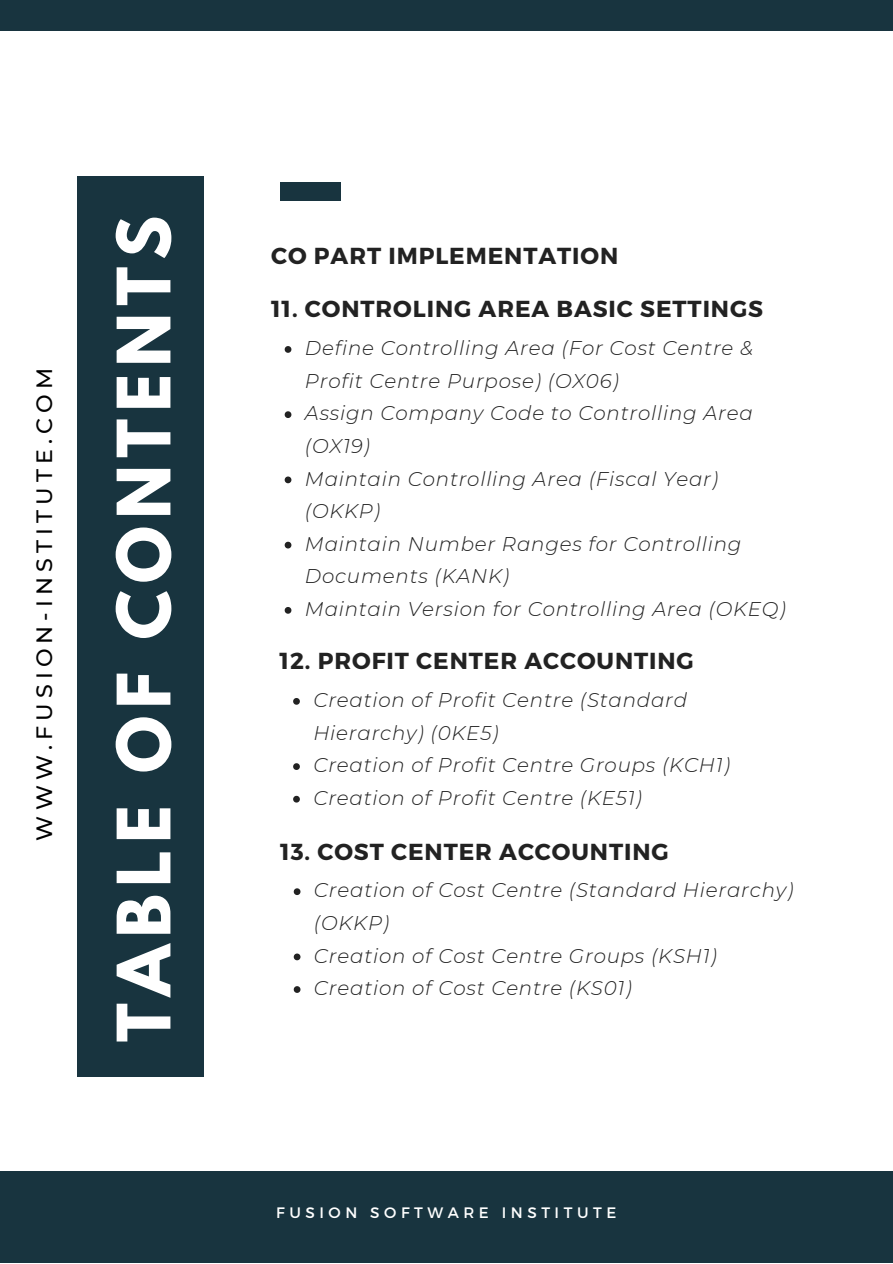
<style>
.page{position:relative;width:893px;height:1264px;background:#fff}
.page>*{position:absolute;margin:0;border:0;box-sizing:border-box;transform-origin:0 0}
.t1{font:700 65.25px "League Spartan";letter-spacing:.11em;color:#fff}
.t2{font:700 23.1px "Montserrat";letter-spacing:.04em;color:#222}
.t3{font:500 22.2px "Montserrat";letter-spacing:.23em;color:#000}
.t4{font:italic 300 19.8px/32.5px "Montserrat";letter-spacing:.04em;color:#222}
.t5{font:15.15px "Montserrat";letter-spacing:.3em;color:#fff}
</style>
<div class="page">
<div style="left:78px;top:176px;width:126px;height:900px;background:#18343f"></div>
<div style="left:0;top:1171px;width:892px;height:91px;background:#18343f"></div>
<div style="left:0;top:0;width:892px;height:30px;background:#18343f"></div>
<div style="left:279px;top:182px;width:61px;height:18px;background:#18343f"></div>
<svg style="left:285px;top:346px;width:6px;height:7px"></svg>
<svg style="left:285px;top:411px;width:6px;height:7px"></svg>
<svg style="left:285px;top:476px;width:6px;height:7px"></svg>
<svg style="left:285px;top:541px;width:6px;height:7px"></svg>
<svg style="left:285px;top:607px;width:6px;height:6px"></svg>
<svg style="left:293px;top:698px;width:7px;height:6px"></svg>
<svg style="left:293px;top:763px;width:7px;height:7px"></svg>
<svg style="left:293px;top:795px;width:7px;height:7px"></svg>
<svg style="left:294px;top:888px;width:6px;height:7px"></svg>
<svg style="left:294px;top:953px;width:6px;height:7px"></svg>
<svg style="left:294px;top:986px;width:6px;height:6px"></svg>
<p class="t3" style="left:31px;top:840px;width:474px;rotate:-90deg">WWW.FUSION-INSTITUTE.COM</p>
<p class="t1" style="left:112px;top:1042px;width:827px;rotate:-90deg">TABLE OF CONTENTS</p>
<p class="t2" style="left:271px;top:240px;width:348px">CO PART IMPLEMENTATION</p>
<p class="t2" style="left:271px;top:294px;width:493px">11. CONTROLING AREA BASIC SETTINGS</p>
<p class="t4" style="left:305px;top:332px;width:449px">Define Controlling Area (For Cost Centre &amp;<br>Profit Centre Purpose) (OX06)</p>
<p class="t4" style="left:305px;top:397px;width:449px">Assign Company Code to Controlling Area (OX19)</p>
<p class="t4" style="left:305px;top:462px;width:415px">Maintain Controlling Area (Fiscal Year) (OKKP)</p>
<p class="t4" style="left:305px;top:527px;width:438px">Maintain Number Ranges for Controlling<br>Documents (KANK)</p>
<p class="t4" style="left:305px;top:592px;width:482px">Maintain Version for Controlling Area (OKEQ)</p>
<p class="t2" style="left:279px;top:646px;width:415px">12. PROFIT CENTER ACCOUNTING</p>
<p class="t4" style="left:313px;top:683px;width:375px">Creation of Profit Centre (Standard<br>Hierarchy) (0KE5)</p>
<p class="t4" style="left:313px;top:748px;width:418px">Creation of Profit Centre Groups (KCH1)</p>
<p class="t4" style="left:313px;top:781px;width:330px">Creation of Profit Centre (KE51)</p>
<p class="t2" style="left:280px;top:836px;width:390px">13. COST CENTER ACCOUNTING</p>
<p class="t4" style="left:314px;top:873px;width:481px">Creation of Cost Centre (Standard Hierarchy) (OKKP)</p>
<p class="t4" style="left:314px;top:939px;width:404px">Creation of Cost Centre Groups (KSH1)</p>
<p class="t4" style="left:314px;top:971px;width:319px">Creation of Cost Centre (KS01)</p>
<p class="t5" style="left:276px;top:1203px;width:341px">FUSION SOFTWARE INSTITUTE</p>
</div>
